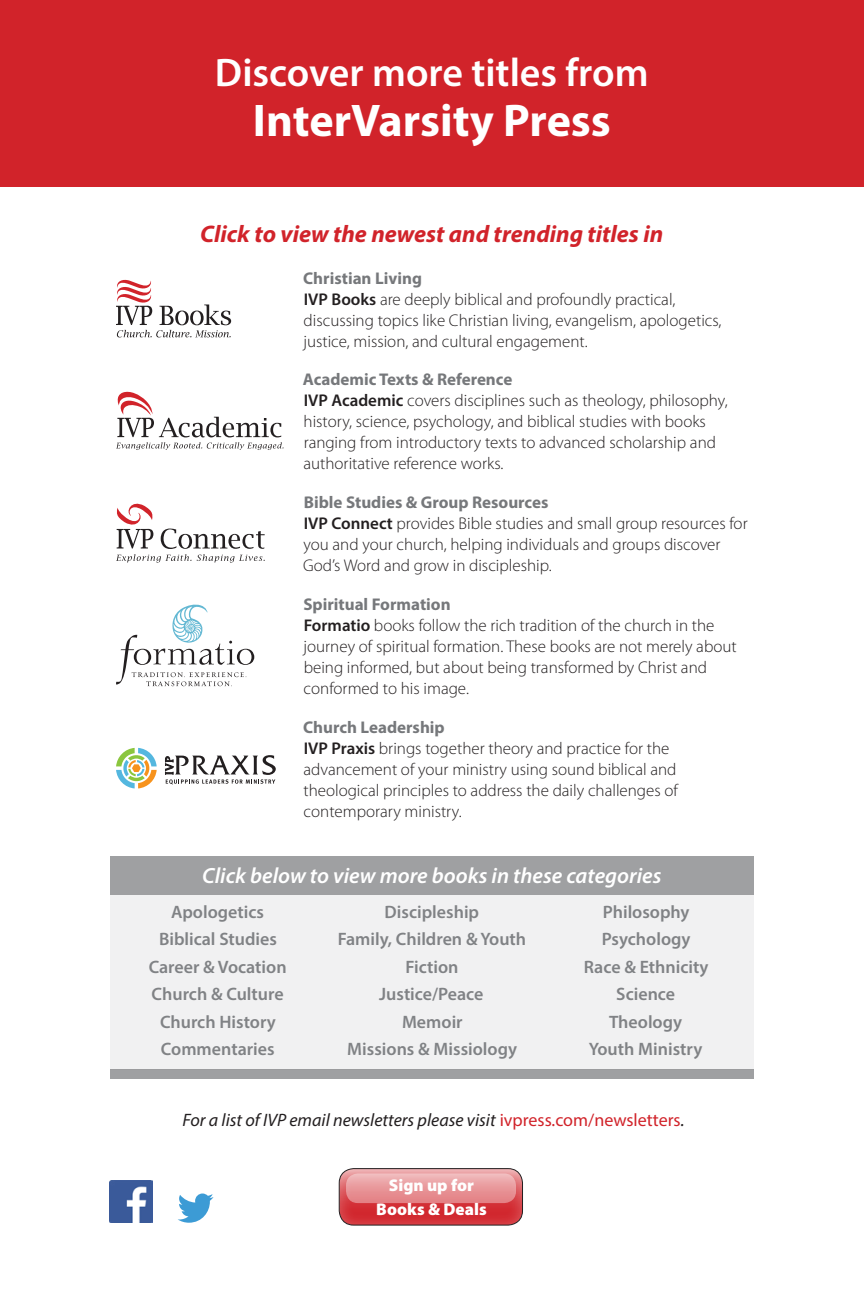
<style>
.page{position:relative;width:864px;height:1296px;background:#fff}
.page>*{position:absolute;margin:0;border:0;box-sizing:border-box;transform-origin:0 0}
.t1{font:700 46px "Myriad Pro";color:#fff}
.t2{font:600 40px "Myriad Pro";color:#fff}
.t3{font:italic 700 24px "Myriad Pro";color:#d1232a}
.t4{font:italic 600 22px "Myriad Pro";color:#fff}
.t5{font:600 18px "Myriad Pro";color:#808285}
.t6{font:italic 18px "Myriad Pro";color:#231f20}
.t7{font:300 17px/21px "Myriad Pro";color:#231f20}
.t8{font:900 17px/24px "Myriad Pro";color:#fff;text-align:center}
.s1{font-weight:700;color:#76787b}
.s2{font-weight:600}
.s3{font-style:normal;color:#d1232a}
</style>
<div class="page">
<div style="left:110px;top:895px;width:644px;height:174px;background:#f1f1f2"></div>
<div style="left:110px;top:856px;width:644px;height:39px;background:#9fa0a2"></div>
<div style="left:0;top:0;width:864px;height:186px;background:#d1232a"></div>
<div style="left:110px;top:1069px;width:644px;height:9px;background:#9fa0a2"></div>
<svg style="left:116px;top:279px;width:115px;height:58px"></svg>
<svg style="left:116px;top:391px;width:168px;height:59px"></svg>
<svg style="left:116px;top:503px;width:149px;height:60px"></svg>
<svg style="left:116px;top:604px;width:138px;height:82px"></svg>
<svg style="left:116px;top:748px;width:41px;height:40px"></svg>
<svg style="left:165px;top:755px;width:111px;height:29px"></svg>
<div style="left:337px;top:1167px;width:186px;height:61px;background:#fff;opacity:.31"></div>
<div style="left:339px;top:1168px;width:184px;height:58px;border:1px solid #231f20;border-radius:14px"></div>
<svg style="left:346px;top:1174px;width:170px;height:29px;background:#e8999c"></svg>
<img style="left:110px;top:1181px;width:42px;height:42px">
<svg style="left:178px;top:1194px;width:36px;height:29px"></svg>
<h2 class="t2" style="left:215px;top:47px;width:435px">Discover more titles from</h2>
<h1 class="t1" style="left:253px;top:91px;width:360px">InterVarsity Press</h1>
<h3 class="t3" style="left:200px;top:218px;width:465px">Click to view the newest and trending titles in</h3>
<p class="t7" style="left:303px;top:268px;width:420px"><span class="s1">Christian Living<br></span><span class="s2">IVP Books</span> are deeply biblical and profoundly practical, discussing topics like Christian living, evangelism, apologetics, justice, mission, and cultural engagement.</p>
<p class="t7" style="left:303px;top:369px;width:426px"><span class="s1">Academic Texts &amp; Reference<br></span><span class="s2">IVP Academic</span> covers disciplines such as theology, philosophy, history, science, psychology, and biblical studies with books ranging from introductory texts to advanced scholarship and authoritative reference works.</p>
<p class="t7" style="left:303px;top:492px;width:446px"><span class="s1">Bible Studies &amp; Group Resources<br></span><span class="s2">IVP Connect</span> provides Bible studies and small group resources for you and your church, helping individuals and groups discover God’s Word and grow in discipleship.</p>
<p class="t7" style="left:303px;top:594px;width:435px"><span class="s1">Spiritual Formation<br></span><span class="s2">Formatio</span> books follow the rich tradition of the church in the journey of spiritual formation. These books are not merely about being informed, but about being transformed by Christ and conformed to his image.</p>
<p class="t7" style="left:303px;top:717px;width:376px"><span class="s1">Church Leadership<br></span><span class="s2">IVP Praxis</span> brings together theory and practice for the advancement of your ministry using sound biblical and theological principles to address the daily challenges of contemporary ministry.</p>
<p class="t4" style="left:202px;top:862px;width:461px">Click below to view more books in these categories</p>
<p class="t5" style="left:171px;top:900px;width:94px">Apologetics</p>
<p class="t5" style="left:385px;top:900px;width:96px">Discipleship</p>
<p class="t5" style="left:603px;top:900px;width:88px">Philosophy</p>
<p class="t5" style="left:159px;top:928px;width:120px">Biblical Studies</p>
<p class="t5" style="left:338px;top:928px;width:190px">Family, Children &amp; Youth</p>
<p class="t5" style="left:602px;top:928px;width:90px">Psychology</p>
<p class="t5" style="left:149px;top:955px;width:139px">Career &amp; Vocation</p>
<p class="t5" style="left:405px;top:955px;width:55px">Fiction</p>
<p class="t5" style="left:584px;top:955px;width:126px">Race &amp; Ethnicity</p>
<p class="t5" style="left:152px;top:983px;width:134px">Church &amp; Culture</p>
<p class="t5" style="left:379px;top:983px;width:106px">Justice/Peace</p>
<p class="t5" style="left:616px;top:983px;width:60px">Science</p>
<p class="t5" style="left:160px;top:1010px;width:117px">Church History</p>
<p class="t5" style="left:402px;top:1010px;width:62px">Memoir</p>
<p class="t5" style="left:609px;top:1010px;width:75px">Theology</p>
<p class="t5" style="left:161px;top:1038px;width:115px">Commentaries</p>
<p class="t5" style="left:347px;top:1038px;width:171px">Missions &amp; Missiology</p>
<p class="t5" style="left:589px;top:1038px;width:115px">Youth Ministry</p>
<p class="t6" style="left:183px;top:1109px;width:503px">For a list of IVP email newsletters please visit <span class="s3">ivpress.com/newsletters</span>.</p>
<p class="t8" style="left:376px;top:1173px;width:112px">Sign up for<br>Books &amp; Deals</p>
</div>
